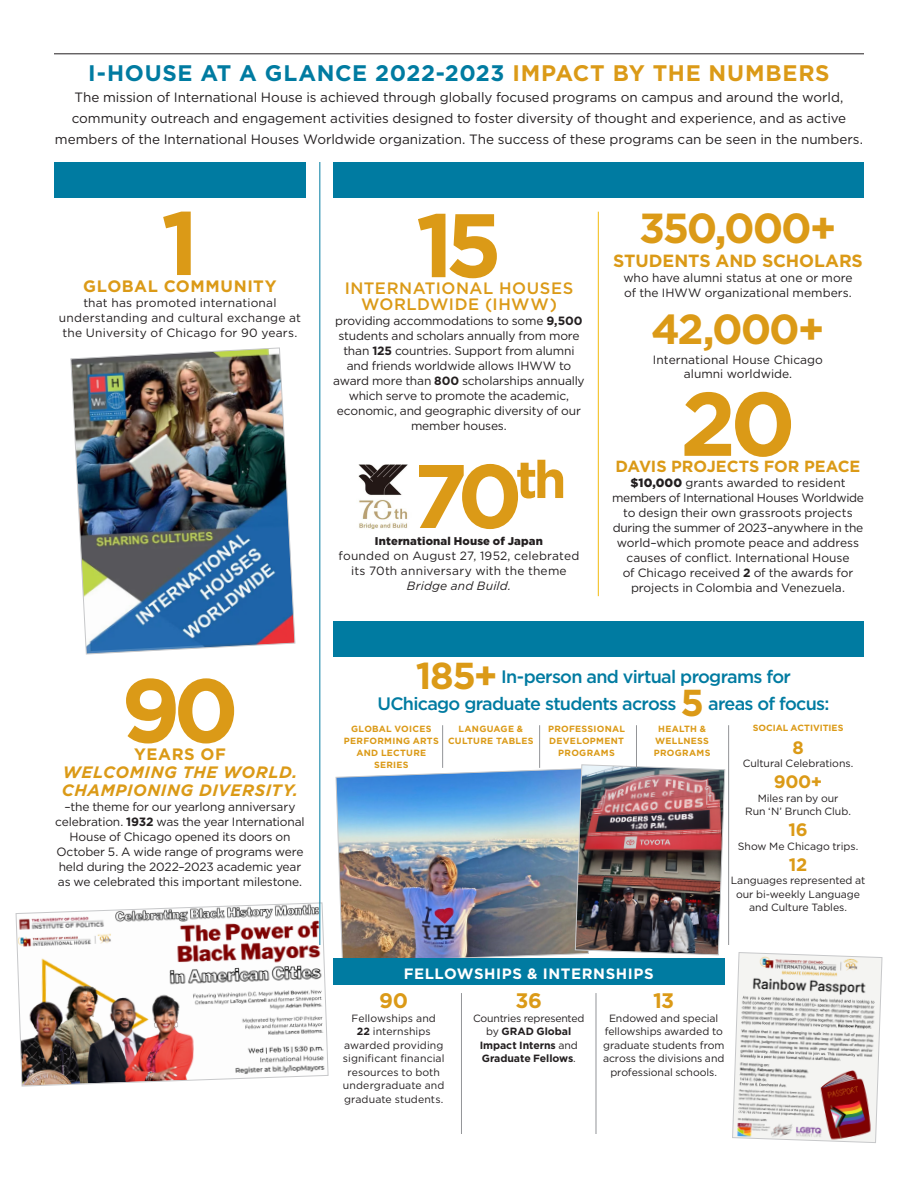
<style>
.page{position:relative;width:918px;height:1188px;background:#fff}
.page>*{position:absolute;margin:0;border:0;box-sizing:border-box;transform-origin:0 0}
.t1{font:700 90px "Gotham";letter-spacing:-.085em;color:#db9a17}
.t2{font:700 42px "Gotham";letter-spacing:-.05em;color:#db9a17}
.t3{font:700 22.5px "Gotham";letter-spacing:.03em;color:#007ba1}
.t4{font:700 21px "Gotham";color:#db9a17}
.t5{font:500 18px/27px "Gotham";letter-spacing:-.04em;color:#007ba1;text-align:center}
.t6{font:700 18px "Gotham";letter-spacing:-.02em;color:#db9a17}
.t7{font:700 17.7px "Gotham";letter-spacing:-.005em;color:#db9a17}
.t8{font:italic 700 16.5px/18px "Gotham";letter-spacing:.03em;color:#db9a17;text-align:center}
.t9{font:500 16.5px "Gotham";letter-spacing:.035em;color:#db9a17}
.t10{font:700 16.5px "Gotham";letter-spacing:.035em;color:#db9a17}
.t11{font:700 16.2px "Gotham";letter-spacing:-.005em;color:#db9a17}
.t12{font:700 15px "Gotham";letter-spacing:.04em;color:#fff}
.t13{font:13.5px/21px "Gotham";letter-spacing:-.005em;color:#231f20;text-align:center}
.t14{font:12px/15px "Gotham";letter-spacing:-.01em;color:#231f20;text-align:center}
.t15{font:12px/15px "Gotham";letter-spacing:.015em;color:#231f20;text-align:center}
.t16{font:12px/15px "Gotham";letter-spacing:.02em;color:#231f20;text-align:center}
.t17{font:900 11.25px "Gotham";letter-spacing:.015em;color:#231f20}
.t18{font:10.5px/13.5px "Gotham";color:#231f20;text-align:center}
.t19{font:700 10.5px "Gotham";letter-spacing:-.005em;color:#231f20}
.t20{font:10.5px "Gotham";letter-spacing:-.02em;color:#231f20}
.t21{font:700 9px "Gotham";letter-spacing:.03em;color:#db9a17}
.t22{font:700 9px "Gotham";color:#db9a17}
.s1{color:#db9a17}
.s2{font-style:normal}
.s3{font-weight:700}
.s4{font-style:italic}
.s5{font-weight:900}
.s6{font-weight:700;font-size:37.5px;color:#db9a17}
.s7{font-weight:400}
</style>
<div class="page">
<img style="left:70px;top:348px;width:225px;height:306px">
<img style="left:358px;top:464px;width:50px;height:65px">
<img style="left:16px;top:902px;width:312px;height:184px">
<img style="left:336px;top:768px;width:239px;height:190px">
<div style="left:54px;top:162px;width:252px;height:36px;background:#007ba1"></div>
<div style="left:333px;top:621px;width:531px;height:36px;background:#007ba1"></div>
<div style="left:333px;top:958px;width:391px;height:28px;background:#007ba1"></div>
<div style="left:333px;top:162px;width:531px;height:36px;background:#007ba1"></div>
<img style="left:575px;top:764px;width:150px;height:191px">
<hr style="left:461px;top:993px;width:1px;height:141px;background:#939598">
<hr style="left:596px;top:993px;width:1px;height:141px;background:#939598">
<hr style="left:598px;top:212px;width:1px;height:384px;background:#f4bb0f">
<hr style="left:319px;top:162px;width:1px;height:783px;background:#007ba1">
<svg style="left:732px;top:952px;width:150px;height:191px"></svg>
<hr style="left:442px;top:725px;width:1px;height:43px;background:#939598">
<hr style="left:539px;top:725px;width:1px;height:43px;background:#939598">
<hr style="left:636px;top:725px;width:1px;height:43px;background:#939598">
<hr style="left:728px;top:725px;width:1px;height:220px;background:#939598">
<hr style="left:54px;top:54px;width:810px;height:1px;background:#231f20">
<h1 class="t3" style="left:88px;top:58px;width:743px">I-HOUSE AT A GLANCE 2022-2023 <span class="s1">IMPACT BY THE NUMBERS</span></h1>
<h1 class="t13" style="left:55px;top:86px;width:810px">The mission of International House is achieved through globally focused programs on campus and around the world, community outreach and engagement activities designed to foster diversity of thought and experience, and as active members of the International Houses Worldwide organization. The success of these programs can be seen in the numbers.</h1>
<p class="t1" style="left:161px;top:184px;width:39px">1</p>
<p class="t15" style="left:59px;top:310px;width:244px">understanding and cultural exchange at the University of Chicago for 90 years.</p>
<p class="t10" style="left:83px;top:275px;width:195px">GLOBAL COMMUNITY</p>
<p class="t15" style="left:83px;top:295px;width:195px">that has promoted international</p>
<p class="t1" style="left:121px;top:651px;width:119px">90</p>
<p class="t8" style="left:62px;top:745px;width:238px"><span class="s2">YEARS OF<br></span>WELCOMING THE WORLD.<br>CHAMPIONING DIVERSITY.</p>
<p class="t14" style="left:55px;top:799px;width:251px">–the theme for our yearlong anniversary celebration. <span class="s3">1932</span> was the year International House of Chicago opened its doors on October 5. A wide range of programs were held during the 2022–2023 academic year as we celebrated this important milestone.</p>
<p class="t1" style="left:416px;top:186px;width:88px">15</p>
<p class="t9" style="left:361px;top:294px;width:197px">WORLDWIDE (IHWW)</p>
<p class="t14" style="left:333px;top:313px;width:253px">providing accommodations to some <span class="s3">9,500 </span>students and scholars annually from more than <span class="s3">125</span> countries. Support from alumni and friends worldwide allows IHWW to award more than <span class="s3">800</span> scholarships annually which serve to promote the academic, economic, and geographic diversity of our member houses.</p>
<p class="t1" style="left:412px;top:436px;width:156px">70<sup>th</sup></p>
<p class="t17" style="left:375px;top:533px;width:170px">International House of Japan</p>
<p class="t16" style="left:339px;top:547px;width:242px">founded on August 27, 1952, celebrated its 70th anniversary with the theme<br><span class="s4">Bridge and Build.</span></p>
<p class="t9" style="left:345px;top:277px;width:230px">INTERNATIONAL HOUSES</p>
<p class="t2" style="left:639px;top:200px;width:199px">350,000+</p>
<p class="t7" style="left:613px;top:249px;width:251px">STUDENTS AND SCHOLARS</p>
<p class="t14" style="left:623px;top:270px;width:231px;text-align:left">who have alumni status at one or more of the IHWW organizational members.</p>
<p class="t2" style="left:651px;top:301px;width:175px">42,000+</p>
<p class="t14" style="left:653px;top:352px;width:172px">International House Chicago</p>
<p class="t1" style="left:680px;top:364px;width:117px">20</p>
<p class="t14" style="left:684px;top:366px;width:110px">alumni worldwide.</p>
<p class="t11" style="left:616px;top:456px;width:246px">DAVIS PROJECTS FOR PEACE</p>
<p class="t14" style="left:612px;top:475px;width:253px"><span class="s5">$10,000</span> grants awarded to resident members of International Houses Worldwide to design their own grassroots projects during the summer of 2023–anywhere in the world–which promote peace and address causes of conflict. International House<br>of Chicago received <span class="s3">2</span> of the awards for projects in Colombia and Venezuela.</p>
<p class="t5" style="left:377px;top:662px;width:454px"><span class="s6">185+</span> In-person and virtual programs for<br>UChicago graduate students across <span class="s6">5</span> areas of focus:</p>
<p class="t21" style="left:351px;top:723px;width:82px">GLOBAL VOICES</p>
<p class="t21" style="left:459px;top:723px;width:66px">LANGUAGE &amp;</p>
<p class="t21" style="left:548px;top:723px;width:79px">PROFESSIONAL</p>
<p class="t21" style="left:658px;top:723px;width:49px">HEALTH &amp;</p>
<p class="t22" style="left:753px;top:722px;width:92px">SOCIAL ACTIVITIES</p>
<p class="t21" style="left:344px;top:735px;width:191px">PERFORMING ARTS CULTURE TABLES</p>
<p class="t21" style="left:549px;top:735px;width:76px">DEVELOPMENT</p>
<p class="t21" style="left:655px;top:735px;width:55px">WELLNESS</p>
<p class="t21" style="left:356px;top:747px;width:71px">AND LECTURE</p>
<p class="t21" style="left:558px;top:747px;width:58px">PROGRAMS</p>
<p class="t21" style="left:654px;top:747px;width:58px">PROGRAMS</p>
<p class="t6" style="left:792px;top:736px;width:13px">8</p>
<p class="t21" style="left:374px;top:759px;width:36px">SERIES</p>
<p class="t18" style="left:743px;top:757px;width:112px">Cultural Celebrations.</p>
<p class="t6" style="left:774px;top:770px;width:50px">900+</p>
<p class="t18" style="left:745px;top:791px;width:107px">Miles ran by our<br>Run ‘N’ Brunch Club.</p>
<p class="t6" style="left:788px;top:818px;width:21px">16</p>
<p class="t18" style="left:738px;top:839px;width:122px">Show Me Chicago trips.</p>
<p class="t6" style="left:789px;top:853px;width:20px">12</p>
<p class="t18" style="left:731px;top:874px;width:136px">Languages represented at our bi-weekly Language and Culture Tables.</p>
<h2 class="t12" style="left:404px;top:963px;width:252px">FELLOWSHIPS &amp; INTERNSHIPS</h2>
<p class="t4" style="left:379px;top:987px;width:30px">90</p>
<p class="t4" style="left:516px;top:987px;width:28px">36</p>
<p class="t4" style="left:653px;top:987px;width:23px">13</p>
<p class="t18" style="left:352px;top:1011px;width:86px">Fellowships and</p>
<p class="t20" style="left:473px;top:1011px;width:113px">Countries represented</p>
<p class="t18" style="left:609px;top:1011px;width:111px">Endowed and special</p>
<p class="t18" style="left:357px;top:1024px;width:75px"><span class="s3">22</span> internships</p>
<p class="t19" style="left:486px;top:1024px;width:86px"><span class="s7">by</span> GRAD Global</p>
<p class="t18" style="left:605px;top:1024px;width:120px">fellowships awarded to</p>
<p class="t18" style="left:344px;top:1038px;width:101px">awarded providing</p>
<p class="t19" style="left:480px;top:1038px;width:100px">Impact Interns <span class="s7">and</span></p>
<p class="t18" style="left:603px;top:1038px;width:123px">graduate students from</p>
<p class="t18" style="left:343px;top:1051px;width:103px">significant financial</p>
<p class="t19" style="left:482px;top:1051px;width:96px">Graduate Fellows<span class="s7">.</span></p>
<p class="t18" style="left:603px;top:1051px;width:123px">across the divisions and</p>
<p class="t18" style="left:347px;top:1065px;width:94px">resources to both</p>
<p class="t18" style="left:610px;top:1065px;width:108px">professional schools.</p>
<p class="t18" style="left:343px;top:1078px;width:103px;text-align:left">undergraduate and graduate students.</p>
</div>
